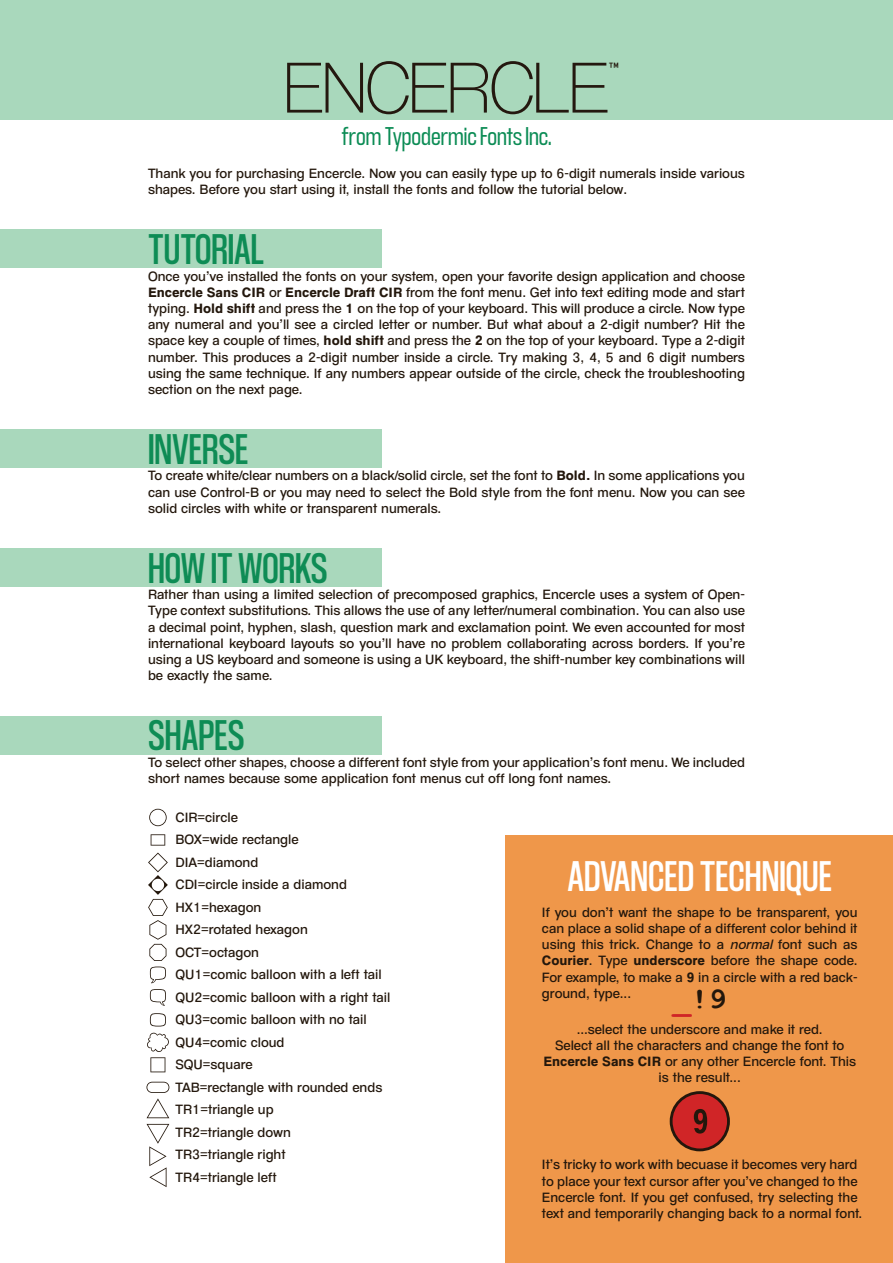
<style>
.page{position:relative;width:893px;height:1263px;background:#fff}
.page>*{position:absolute;margin:0;border:0;box-sizing:border-box;transform-origin:0 0}
.t1{font:75px "GGX89 El";color:#24180f}
.t2{font:57px "Encercle Sans CIR";color:#23170c}
.t3{font:45px "GGX89 Condensed Rg";color:#0e8c55}
.t4{font:45px "GGX89 Condensed Rg";color:#fff}
.t5{font:700 30px "Courier New";color:#23170c}
.t6{font:27px "GGX89 Condensed Bk";color:#0c8c55}
.t7{font:13.5px/16.2px "GGX88 Bk";color:#23170c}
.s1{font-family:"GGX88 Rg";font-weight:700}
.s2{font-style:italic}
.s3{color:#d02527}
</style>
<div class="page">
<div style="left:505px;top:835px;width:388px;height:428px;background:#ef974a"></div>
<div style="left:0;top:0;width:893px;height:119px;background:#a9d8bc"></div>
<div style="left:0;top:716px;width:382px;height:39px;background:#a9d8bc"></div>
<div style="left:0;top:549px;width:382px;height:38px;background:#a9d8bc"></div>
<div style="left:0;top:429px;width:382px;height:39px;background:#a9d8bc"></div>
<div style="left:0;top:230px;width:382px;height:38px;background:#a9d8bc"></div>
<svg style="left:149px;top:809px;width:18px;height:17px"></svg>
<svg style="left:151px;top:834px;width:14px;height:11px"></svg>
<svg style="left:148px;top:852px;width:20px;height:131px"></svg>
<svg style="left:150px;top:989px;width:16px;height:17px"></svg>
<svg style="left:150px;top:1013px;width:16px;height:13px"></svg>
<svg style="left:147px;top:1033px;width:22px;height:39px"></svg>
<svg style="left:146px;top:1082px;width:23px;height:36px"></svg>
<svg style="left:147px;top:1124px;width:22px;height:63px"></svg>
<h1 class="t1" style="left:285px;top:44px;width:325px">ENCERCLE</h1>
<h3 class="t6" style="left:341px;top:119px;width:212px">from Typodermic Fonts Inc.</h3>
<p class="t7" style="left:148px;top:165px;width:598px">Thank you for purchasing Encercle. Now you can easily type up to 6-digit numerals inside various shapes. Before you start using it, install the fonts and follow the tutorial below.</p>
<h3 class="t3" style="left:148px;top:221px;width:118px">TUTORIAL</h3>
<p class="t7" style="left:148px;top:268px;width:598px;text-align:justify">Once you’ve installed the fonts on your system, open your favorite design application and choose <span class="s1">Encercle Sans CIR</span> or <span class="s1">Encercle Draft CIR</span> from the font menu. Get into text editing mode and start typing. <span class="s1">Hold shift</span> and press the <span class="s1">1</span> on the top of your keyboard. This will produce a circle. Now type any numeral and you’ll see a circled letter or number. But what about a 2-digit number? Hit the space key a couple of times, <span class="s1">hold shift</span> and press the <span class="s1">2</span> on the top of your keyboard. Type a 2-digit number. This produces a 2-digit number inside a circle. Try making 3, 4, 5 and 6 digit numbers using the same technique. If any numbers appear outside of the circle, check the troubleshooting section on the next page.</p>
<h3 class="t3" style="left:148px;top:421px;width:102px">INVERSE</h3>
<p class="t7" style="left:148px;top:467px;width:598px;text-align:justify">To create white/clear numbers on a black/solid circle, set the font to <span class="s1">Bold.</span> In some applications you can use Control-B or you may need to select the Bold style from the font menu. Now you can see solid circles with white or transparent numerals.</p>
<h3 class="t3" style="left:148px;top:540px;width:181px">HOW IT WORKS</h3>
<p class="t7" style="left:148px;top:586px;width:598px;text-align:justify">Rather than using a limited selection of precomposed graphics, Encercle uses a system of Open-Type context substitutions. This allows the use of any letter/numeral combination. You can also use a decimal point, hyphen, slash, question mark and exclamation point. We even accounted for most international keyboard layouts so you’ll have no problem collaborating across borders. If you’re using a US keyboard and someone is using a UK keyboard, the shift-number key combinations will be exactly the same.</p>
<h3 class="t3" style="left:148px;top:707px;width:98px">SHAPES</h3>
<p class="t7" style="left:148px;top:754px;width:598px">To select other shapes, choose a different font style from your application’s font menu. We included short names because some application font menus cut off long font names.</p>
<p class="t7" style="left:175px;top:805px;width:216px;line-height:22.5px">CIR=circle<br>BOX=wide rectangle<br>DIA=diamond<br>CDI=circle inside a diamond<br>HX1=hexagon<br>HX2=rotated hexagon<br>OCT=octagon<br>QU1=comic balloon with a left tail<br>QU2=comic balloon with a right tail<br>QU3=comic balloon with no tail<br>QU4=comic cloud<br>SQU=square<br>TAB=rectangle with rounded ends<br>TR1=triangle up<br>TR2=triangle down<br>TR3=triangle right<br>TR4=triangle left</p>
<p class="t7" style="left:608px;top:59px;width:12px">™</p>
<h3 class="t4" style="left:568px;top:848px;width:266px">ADVANCED TECHNIQUE</h3>
<p class="t7" style="left:542px;top:904px;width:317px;text-align:justify">If you don’t want the shape to be transparent, you can place a solid shape of a different color behind it using this trick. Change to a <span class="s2">normal</span> font such as <span class="s1">Courier</span>. Type <span class="s1">underscore</span> before the shape code.<br>For example, to make a <span class="s1">9</span> in a circle with a red back&shy;ground, type...</p>
<h3 class="t5" style="left:673px;top:980px;width:55px"><span class="s3">_</span>!9</h3>
<p class="t7" style="left:543px;top:1021px;width:314px;text-align:center">...select the underscore and make it red.<br>Select all the characters and change the font to <span class="s1">Encercle Sans CIR</span> or any other Encercle font. This is the result...</p>
<h2 class="t2" style="left:673px;top:1091px;width:62px"><span class="s3">_</span>!9</h2>
<p class="t7" style="left:542px;top:1156px;width:322px">It’s tricky to work with becuase it becomes very hard to place your text cursor after you’ve changed to the Encercle font. If you get confused, try selecting the text and temporarily changing back to a normal font.</p>
</div>
